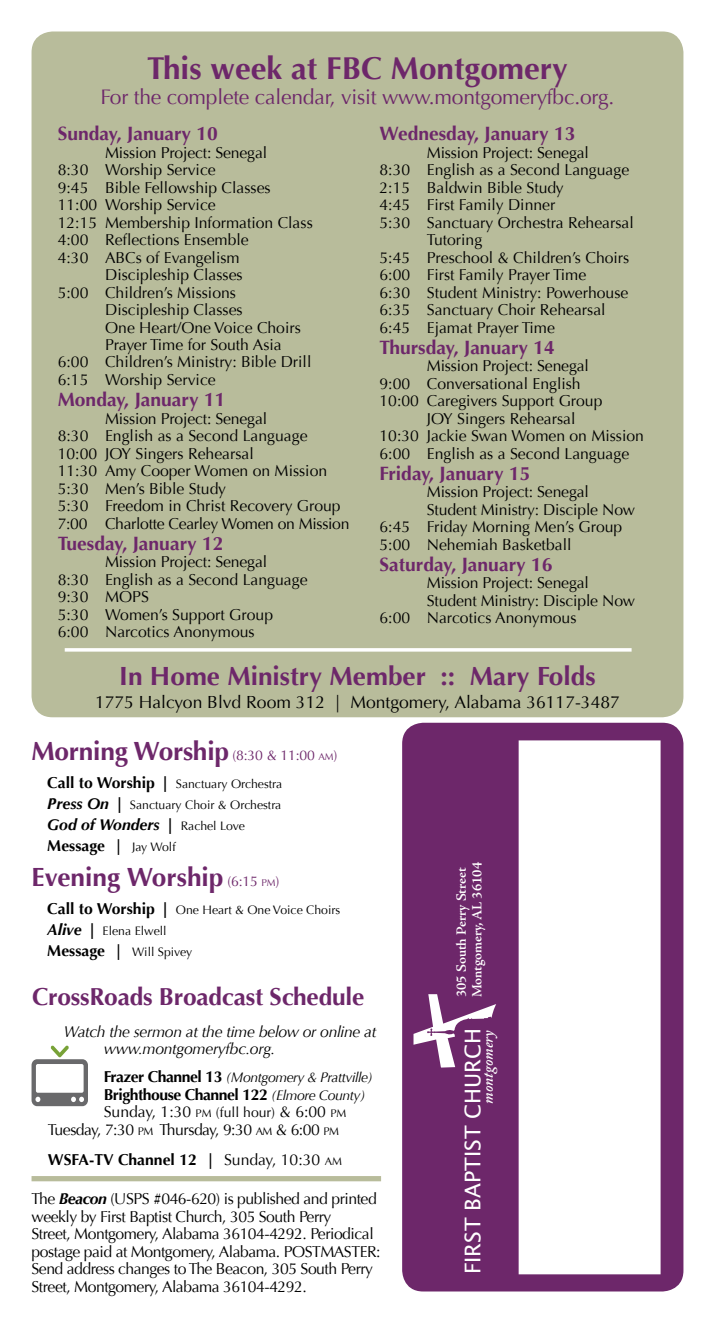
<style>
.page{position:relative;width:715px;height:1323px;background:#fff}
.page>*{position:absolute;margin:0;border:0;box-sizing:border-box;transform-origin:0 0}
.t1{font:700 31.5px "Optima";color:#6d276a}
.t2{font:700 26.25px "Optima";color:#6d276a}
.t3{font:700 24.5px "Optima";letter-spacing:-.01em;color:#6d276a}
.t4{font:21.7px "Lucida Sans";color:#fff}
.t5{font:21px "Optima";letter-spacing:-.01em;color:#6d276a}
.t6{font:700 19.25px "Optima";color:#6d276a}
.t7{font:17.5px "Optima";color:#000}
.t8{font:15.75px/17.5px "Optima";color:#000}
.t9{font:15.75px/17.5px "Optima";letter-spacing:-.03em;color:#000}
.t10{font:italic 15.75px/17.5px "Optima";letter-spacing:-.02em;color:#000}
.t11{font:700 15.75px "Optima";letter-spacing:-.03em;color:#000}
.t12{font:700 15.75px "Optima";color:#000}
.t13{font:italic 600 15.22px "Adobe Caslon Pro";color:#fff}
.t14{font:600 14.17px/15.6px "Adobe Jenson Pro";letter-spacing:-.005em;color:#fff}
.t15{font:italic 14px "Optima";letter-spacing:-.03em;color:#000}
.t16{font:12.25px/21px "Optima";color:#000}
.s1{font-weight:400;font-size:14px}
.s2{font-weight:400;font-size:9.8px}
.s3{font-weight:700;font-size:15.75px}
.s4{font-weight:700;font-style:italic;font-size:15.75px}
.s5{font-weight:700;font-style:normal;font-size:15.75px}
.s6{font-weight:400;font-style:italic;font-size:14px}
.s7{font-size:11.03px}
.s8{font-size:14px}
.s9{font-weight:400}
.s10{font-weight:400;font-size:11.03px}
.s11{font-weight:700;font-style:italic}
</style>
<div class="page">
<div style="left:32px;top:32px;width:651px;height:685px;background:#b8bc9b;border-radius:21px"></div>
<svg style="left:65px;top:648px;width:566px;height:4px;background:#f6f6f2"></svg>
<div style="left:32px;top:1176px;width:349px;height:5px;background:#b8bc9b"></div>
<div style="left:402px;top:723px;width:281px;height:569px;background:#6d276a;border-radius:21px"></div>
<div style="left:518px;top:740px;width:142px;height:534px;background:#fff;border:2px solid #fff"></div>
<svg style="left:413px;top:994px;width:83px;height:74px"></svg>
<svg style="left:31px;top:1045px;width:57px;height:61px"></svg>
<h1 class="t1" style="left:147px;top:50px;width:422px">This week at FBC Montgomery</h1>
<h3 class="t5" style="left:100px;top:85px;width:515px">For the complete calendar, visit www.montgomeryfbc.org.</h3>
<p class="t6" style="left:379px;top:122px;width:197px">Wednesday, January 13</p>
<p class="t8" style="left:426px;top:144px;width:163px">Mission Project: Senegal</p>
<p class="t8" style="left:379px;top:161px;width:251px">8:30 English as a Second Language</p>
<p class="t8" style="left:379px;top:179px;width:186px">2:15 Baldwin Bible Study</p>
<p class="t8" style="left:379px;top:196px;width:177px">4:45 First Family Dinner</p>
<p class="t8" style="left:379px;top:214px;width:255px">5:30 Sanctuary Orchestra Rehearsal</p>
<p class="t8" style="left:426px;top:231px;width:57px">Tutoring</p>
<p class="t8" style="left:379px;top:249px;width:251px">5:45 Preschool &amp; Children’s Choirs</p>
<p class="t8" style="left:379px;top:266px;width:208px">6:00 First Family Prayer Time</p>
<p class="t8" style="left:379px;top:284px;width:250px">6:30 Student Ministry: Powerhouse</p>
<p class="t8" style="left:379px;top:301px;width:227px">6:35 Sanctuary Choir Rehearsal</p>
<p class="t8" style="left:379px;top:319px;width:177px">6:45 Ejamat Prayer Time</p>
<p class="t6" style="left:379px;top:336px;width:177px">Thursday, January 14</p>
<p class="t8" style="left:426px;top:357px;width:163px">Mission Project: Senegal</p>
<p class="t8" style="left:379px;top:375px;width:202px">9:00 Conversational English</p>
<p class="t8" style="left:379px;top:392px;width:224px">10:00 Caregivers Support Group</p>
<p class="t8" style="left:426px;top:410px;width:150px">JOY Singers Rehearsal</p>
<p class="t8" style="left:379px;top:427px;width:266px">10:30 Jackie Swan Women on Mission</p>
<p class="t8" style="left:379px;top:445px;width:251px">6:00 English as a Second Language</p>
<p class="t6" style="left:379px;top:462px;width:152px">Friday, January 15</p>
<p class="t8" style="left:426px;top:483px;width:163px">Mission Project: Senegal</p>
<p class="t8" style="left:426px;top:501px;width:209px">Student Ministry: Disciple Now</p>
<p class="t8" style="left:379px;top:518px;width:244px">6:45 Friday Morning Men’s Group</p>
<p class="t8" style="left:379px;top:536px;width:193px">5:00 Nehemiah Basketball</p>
<p class="t6" style="left:379px;top:553px;width:174px">Saturday, January 16</p>
<p class="t8" style="left:426px;top:574px;width:163px">Mission Project: Senegal</p>
<p class="t8" style="left:426px;top:592px;width:209px">Student Ministry: Disciple Now</p>
<p class="t8" style="left:379px;top:609px;width:198px">6:00 Narcotics Anonymous</p>
<p class="t6" style="left:58px;top:122px;width:162px">Sunday, January 10</p>
<p class="t8" style="left:105px;top:144px;width:163px">Mission Project: Senegal</p>
<p class="t8" style="left:58px;top:161px;width:159px">8:30 Worship Service</p>
<p class="t8" style="left:58px;top:179px;width:214px">9:45 Bible Fellowship Classes</p>
<p class="t8" style="left:58px;top:196px;width:159px">11:00 Worship Service</p>
<p class="t8" style="left:58px;top:214px;width:256px">12:15 Membership Information Class</p>
<p class="t8" style="left:58px;top:231px;width:192px">4:00 Reflections Ensemble</p>
<p class="t8" style="left:58px;top:249px;width:183px">4:30 ABCs of Evangelism</p>
<p class="t8" style="left:105px;top:266px;width:139px">Discipleship Classes</p>
<p class="t8" style="left:58px;top:284px;width:179px">5:00 Children’s Missions</p>
<p class="t8" style="left:105px;top:301px;width:139px">Discipleship Classes</p>
<p class="t8" style="left:105px;top:319px;width:197px">One Heart/One Voice Choirs</p>
<p class="t8" style="left:105px;top:336px;width:178px">Prayer Time for South Asia</p>
<p class="t8" style="left:58px;top:354px;width:255px">6:00 Children’s Ministry: Bible Drill</p>
<p class="t8" style="left:58px;top:371px;width:159px">6:15 Worship Service</p>
<p class="t6" style="left:58px;top:388px;width:169px">Monday, January 11</p>
<p class="t8" style="left:58px;top:410px;width:293px;text-indent:47px">Mission Project: Senegal<br>8:30 English as a Second Language<br>10:00 JOY Singers Rehearsal<br>11:30 Amy Cooper Women on Mission<br>5:30 Men’s Bible Study<br>5:30 Freedom in Christ Recovery Group<br>7:00 Charlotte Cearley Women on Mission</p>
<p class="t6" style="left:58px;top:532px;width:167px">Tuesday, January 12</p>
<p class="t8" style="left:58px;top:553px;width:251px;text-indent:47px">Mission Project: Senegal<br>8:30 English as a Second Language<br>9:30 MOPS<br>5:30 Women’s Support Group<br>6:00 Narcotics Anonymous</p>
<h2 class="t2" style="left:119px;top:661px;width:477px">In Home Ministry Member :: Mary Folds</h2>
<p class="t7" style="left:95px;top:692px;width:526px">1775 Halcyon Blvd Room 312 | Montgomery, Alabama 36117-3487</p>
<h2 class="t2" style="left:32px;top:736px;width:307px">Morning Worship <span class="s1">(8:30 &amp; 11:00</span> <span class="s2">AM</span><span class="s1">)</span></h2>
<p class="t16" style="left:47px;top:774px;width:236px"><span class="s3">Call to Worship</span> <span class="s4">|</span> Sanctuary Orchestra<br><span class="s4">Press On |</span> Sanctuary Choir &amp; Orchestra</p>
<p class="t16" style="left:47px;top:816px;width:199px"><span class="s4">God of Wonders |</span> Rachel Love<br><span class="s3">Message |</span> Jay Wolf</p>
<h2 class="t2" style="left:32px;top:862px;width:249px">Evening Worship <span class="s1">(6:15</span> <span class="s2">PM</span><span class="s1">)</span></h2>
<p class="t16" style="left:47px;top:900px;width:294px"><span class="s3">Call to Worship</span> <span class="s4">|</span> One Heart &amp; One Voice Choirs<br><span class="s4">Alive |</span> Elena Elwell<br><span class="s3">Message |</span> Will Spivey</p>
<h3 class="t3" style="left:32px;top:983px;width:333px">CrossRoads Broadcast Schedule</h3>
<p class="t10" style="left:104px;top:1023px;width:274px;text-indent:-40px">Watch the sermon at the time below or online at www.montgomeryfbc.org.</p>
<p class="t15" style="left:104px;top:1069px;width:270px"><span class="s5">Frazer Channel 13</span> (Montgomery &amp; Prattville)</p>
<p class="t11" style="left:104px;top:1085px;width:263px">Brighthouse Channel 122 <span class="s6">(Elmore County)</span></p>
<p class="t8" style="left:104px;top:1103px;width:244px">Sunday, 1:30 <span class="s7">PM</span> <span class="s8">(full hour)</span> &amp; 6:00 <span class="s7">PM</span></p>
<p class="t9" style="left:48px;top:1121px;width:292px">Tuesday, 7:30 <span class="s7">PM</span> Thursday, 9:30 <span class="s7">AM</span> &amp; 6:00 <span class="s7">PM</span></p>
<p class="t12" style="left:48px;top:1150px;width:295px">WSFA-TV Channel 12 | <span class="s9">Sunday, 10:30</span> <span class="s10">AM</span></p>
<p class="t9" style="left:32px;top:1191px;width:350px">The <span class="s11">Beacon</span> (USPS #046-620) is published and printed weekly by First Baptist Church, 305 South Perry<br>Street, Montgomery, Alabama 36104-4292. Periodical postage paid at Montgomery, Alabama. POSTMASTER:<br>Send address changes to The Beacon, 305 South Perry Street, Montgomery, Alabama 36104-4292.</p>
<p class="t14" style="left:453px;top:997px;width:137px;rotate:-90deg">305 South Perry Street<br>Montgomery, AL 36104</p>
<h3 class="t4" style="left:460px;top:1274px;width:248px;rotate:-90deg">FIRST BAPTIST CHURCH</h3>
<p class="t13" style="left:478px;top:1104px;width:77px;rotate:-90deg">montgomery</p>
</div>
